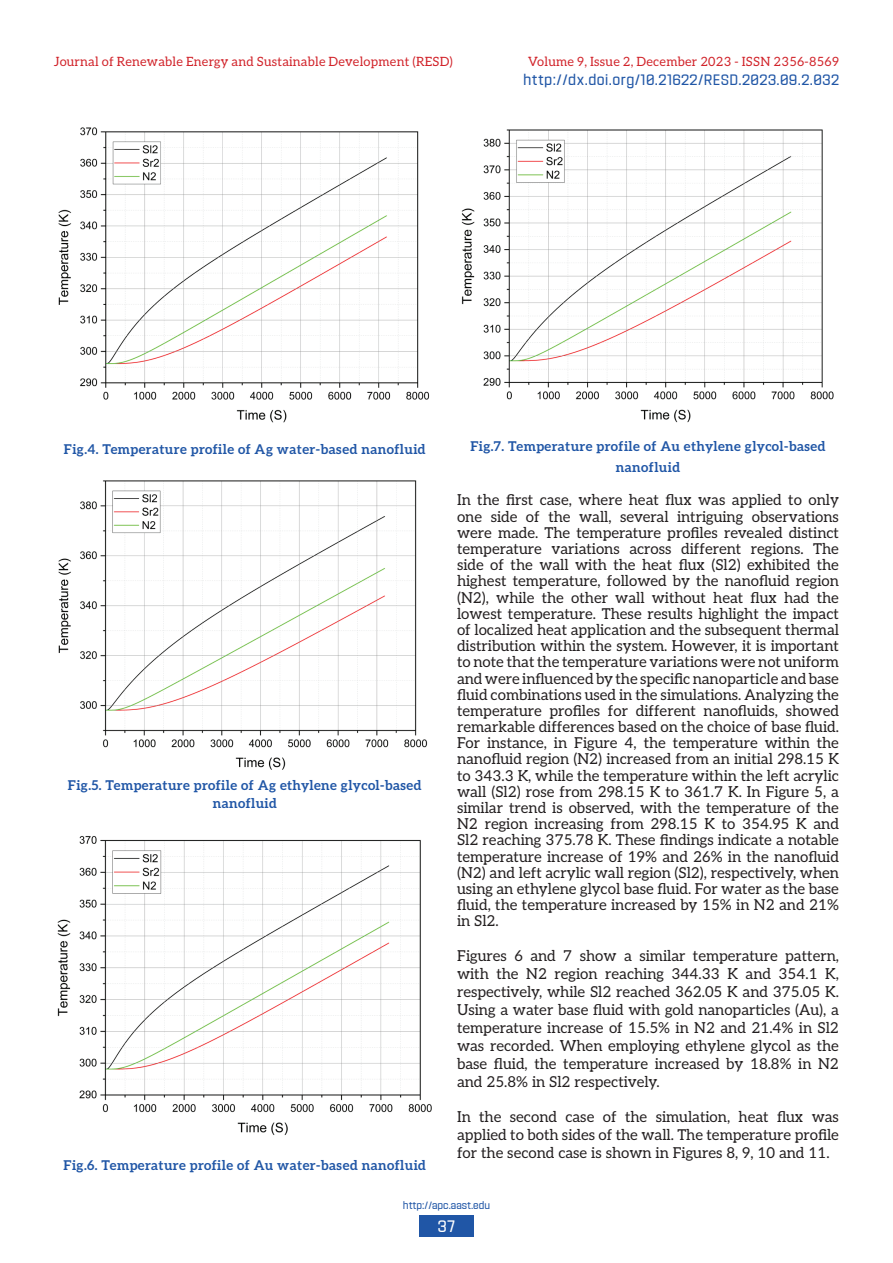
<style>
.page{position:relative;width:893px;height:1263px;background:#fff}
.page>*{position:absolute;margin:0;border:0;box-sizing:border-box;transform-origin:0 0}
.t1{font:semi-condensed 16.5px "Navine Demo";color:#fff}
.t2{font:15px/16.2px "Aleo";color:#231f20;text-align:justify}
.t3{font:semi-condensed 15px "Navine Demo";letter-spacing:.03em;color:#2056a6}
.t4{font:700 13.5px/18px "Aleo";letter-spacing:.03em;color:#2056a6;text-align:center}
.t5{font:12.75px "Aleo";letter-spacing:.02em;color:#d1232a}
.t6{font:semi-condensed 10.5px "Navine Demo";color:#2056a6}
</style>
<div class="page">
<div style="left:419px;top:1215px;width:54px;height:21px;background:#2056a6"></div>
<img style="left:58px;top:127px;width:372px;height:296px">
<img style="left:58px;top:480px;width:370px;height:290px">
<img style="left:57px;top:836px;width:375px;height:299px">
<img style="left:461px;top:129px;width:373px;height:294px">
<p class="t5" style="left:54px;top:51px;width:400px">Journal of Renewable Energy and Sustainable Development (RESD)</p>
<p class="t5" style="left:528px;top:51px;width:312px">Volume 9, Issue 2, December 2023 - ISSN 2356-8569</p>
<p class="t3" style="left:523px;top:72px;width:317px">http://dx.doi.org/10.21622/RESD.2023.09.2.032</p>
<p class="t4" style="left:64px;top:440px;width:363px">Fig.4. Temperature profile of Ag water-based nanofluid</p>
<p class="t4" style="left:68px;top:776px;width:355px">Fig.5. Temperature profile of Ag ethylene glycol-based nanofluid</p>
<p class="t4" style="left:64px;top:1156px;width:364px">Fig.6. Temperature profile of Au water-based nanofluid</p>
<p class="t4" style="left:470px;top:435px;width:357px;line-height:21.6px">Fig.7. Temperature profile of Au ethylene glycol-based nanofluid</p>
<p class="t2" style="left:457px;top:491px;width:383px">In the first case, where heat flux was applied to only one side of the wall, several intriguing observations were made. The temperature profiles revealed distinct temperature variations across different regions. The side of the wall with the heat flux (Sl2) exhibited the highest temperature, followed by the nanofluid region (N2), while the other wall without heat flux had the lowest temperature. These results highlight the impact of localized heat application and the subsequent thermal distribution within the system. However, it is important to note that the temperature variations were not uniform and were influenced by the specific nanoparticle and base fluid combinations used in the simulations. Analyzing the temperature profiles for different nanofluids, showed remarkable differences based on the choice of base fluid.<br>For instance, in Figure 4, the temperature within the nanofluid region (N2) increased from an initial 298.15 K to 343.3 K, while the temperature within the left acrylic wall (Sl2) rose from 298.15 K to 361.7 K. In Figure 5, a similar trend is observed, with the temperature of the N2 region increasing from 298.15 K to 354.95 K and Sl2 reaching 375.78 K. These findings indicate a notable temperature increase of 19% and 26% in the nanofluid (N2) and left acrylic wall region (Sl2), respectively, when using an ethylene glycol base fluid. For water as the base fluid, the temperature increased by 15% in N2 and 21% in Sl2.</p>
<p class="t2" style="left:457px;top:946px;width:383px;line-height:18px">Figures 6 and 7 show a similar temperature pattern, with the N2 region reaching 344.33 K and 354.1 K, respectively, while Sl2 reached 362.05 K and 375.05 K.<br>Using a water base fluid with gold nanoparticles (Au), a temperature increase of 15.5% in N2 and 21.4% in Sl2 was recorded. When employing ethylene glycol as the base fluid, the temperature increased by 18.8% in N2 and 25.8% in Sl2 respectively.</p>
<p class="t2" style="left:457px;top:1107px;width:383px;line-height:18px">In the second case of the simulation, heat flux was applied to both sides of the wall. The temperature profile for the second case is shown in Figures 8, 9, 10 and 11.</p>
<p class="t6" style="left:403px;top:1200px;width:89px">http://apc.aast.edu</p>
<p class="t1" style="left:438px;top:1217px;width:19px">37</p>
</div>
